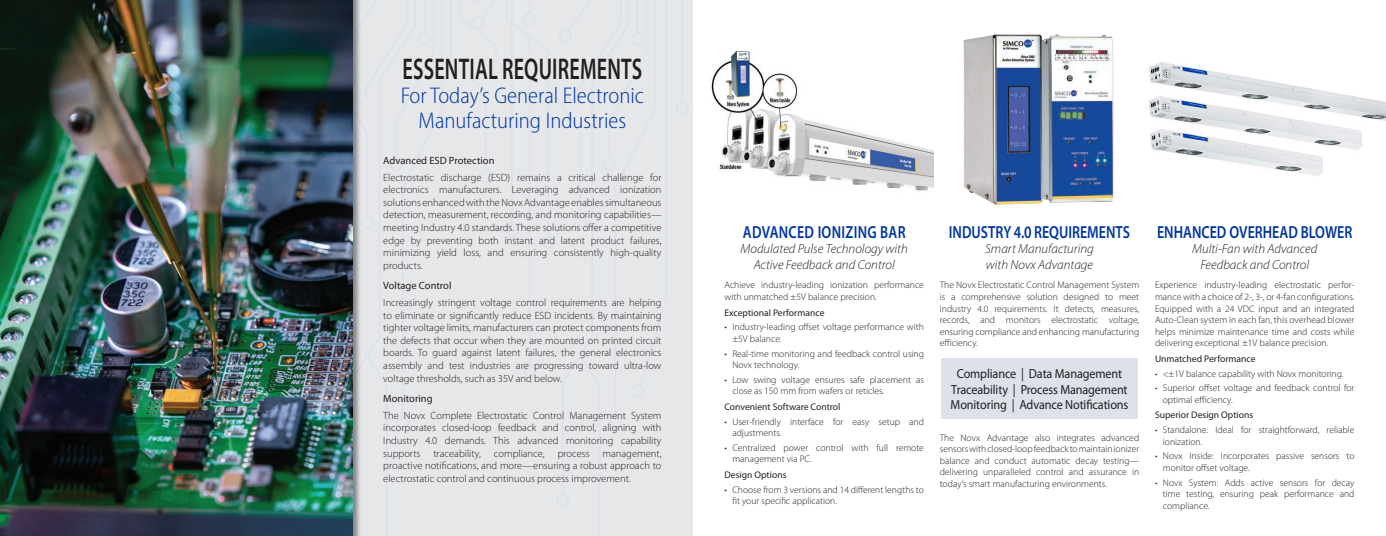
<style>
.page{position:relative;width:1386px;height:536px;background:#fff}
.page>*{position:absolute;margin:0;border:0;box-sizing:border-box;transform-origin:0 0}
.t1{font:600 30.01px "Myriad Pro";letter-spacing:.01em;color:#231f20;scale:.67 1}
.t2{font:300 semi-condensed 22.75px/24.5px "Myriad Pro";color:#0036a0;text-align:center}
.t3{font:600 17.5px "Myriad Pro";color:#0036a0;scale:.8 1}
.t4{font:600 17.5px "Myriad Pro";letter-spacing:.02em;color:#0036a0;scale:.8 1}
.t5{font:italic 300 13.12px/15.8px "Myriad Pro";color:#231f20;text-align:center}
.t6{font:13.12px "Myriad Pro";letter-spacing:-.01em;color:#231f20;scale:.93 1}
.t7{font:300 10.5px/12.6px "Myriad Pro";color:#231f20;text-align:justify}
.t8{font:10.5px "Myriad Pro";color:#231f20}
.Paragraph_Style_1{font:300 9.62px/11.5px "Myriad Pro";color:#231f20;text-align:justify}
.Bullets{font:300 9.62px/11.5px "Myriad Pro";color:#231f20}
.Paragraph_Style_1-2{font:9.62px "Myriad Pro";color:#231f20}
</style>
<div class="page">
<div style="left:941px;top:358px;width:197px;height:61px;background:#dce1ea"></div>
<div style="left:361px;top:0;width:329px;height:536px;background:#e6e7e9"></div>
<div style="left:0;top:0;width:361px;height:536px;background:#231f20;opacity:.5"></div>
<img style="left:0;top:0;width:353px;height:536px">
<img style="left:1149px;top:62px;width:237px;height:114px">
<img style="left:711px;top:50px;width:223px;height:141px">
<img style="left:963px;top:34px;width:151px;height:171px">
<p class="t1" style="left:403px;top:50px;width:359px">ESSENTIAL REQUIREMENTS</p>
<p class="t2" style="left:401px;top:83px;width:245px">For Today’s General Electronic<br>Manufacturing Industries</p>
<p class="t8" style="left:383px;top:154px;width:113px">Advanced ESD Protection</p>
<p class="t7" style="left:383px;top:171px;width:280px">Electrostatic discharge (ESD) remains a critical challenge for electronics manufacturers. Leveraging advanced ionization solutions enhanced with the Novx Advantage enables simultaneous detection, measurement, recording, and monitoring capabilities— meeting Industry 4.0 standards. These solutions offer a competitive edge by preventing both instant and latent product failures, minimizing yield loss, and ensuring consistently high-quality products.</p>
<p class="t8" style="left:383px;top:279px;width:70px">Voltage Control</p>
<p class="t7" style="left:383px;top:296px;width:280px">Increasingly stringent voltage control requirements are helping to eliminate or significantly reduce ESD incidents. By maintaining tighter voltage limits, manufacturers can protect components from the defects that occur when they are mounted on printed circuit boards. To guard against latent failures, the general electronics assembly and test industries are progressing toward ultra-low voltage thresholds, such as 35V and below.</p>
<p class="t8" style="left:383px;top:392px;width:51px">Monitoring</p>
<p class="t7" style="left:383px;top:408px;width:280px">The Novx Complete Electrostatic Control Management System incorporates closed-loop feedback and control, aligning with Industry 4.0 demands. This advanced monitoring capability supports traceability, compliance, process management, proactive notifications, and more—ensuring a robust approach to electrostatic control and continuous process improvement.</p>
<h1 class="t4" style="left:743px;top:220px;width:205px">ADVANCED IONIZING BAR</h1>
<h2 class="t5" style="left:741px;top:241px;width:169px">Modulated Pulse Technology with<br>Active Feedback and Control</h2>
<p class="Paragraph_Style_1" style="left:724px;top:279px;width:201px">Achieve industry-leading ionization performance with unmatched ±5V balance precision.</p>
<p class="Paragraph_Style_1-2" style="left:724px;top:306px;width:101px">Exceptional Performance</p>
<p class="Bullets" style="left:732px;top:321px;width:193px;text-indent:-8px">• Industry-leading offset voltage performance with ±5V balance.</p>
<p class="Bullets" style="left:732px;top:347px;width:193px;text-indent:-8px">• Real-time monitoring and feedback control using<br>Novx technology.</p>
<p class="Bullets" style="left:732px;top:373px;width:193px;text-indent:-8px">• Low swing voltage ensures safe placement as close as 150 mm from wafers or reticles.</p>
<p class="Paragraph_Style_1-2" style="left:725px;top:400px;width:118px">Convenient Software Control</p>
<p class="Bullets" style="left:732px;top:415px;width:193px;text-indent:-8px">• User-friendly interface for easy setup and adjustments.</p>
<p class="Bullets" style="left:732px;top:441px;width:193px;text-indent:-8px">• Centralized power control with full remote management via PC.</p>
<p class="Paragraph_Style_1-2" style="left:725px;top:468px;width:64px">Design Options</p>
<p class="Bullets" style="left:732px;top:483px;width:193px;text-indent:-8px">• Choose from 3 versions and 14 different lengths to fit your specific application.</p>
<p class="t3" style="left:949px;top:220px;width:228px">INDUSTRY 4.0 REQUIREMENTS</p>
<p class="t5" style="left:985px;top:241px;width:110px;text-align:left">Smart Manufacturing with Novx Advantage</p>
<p class="Paragraph_Style_1" style="left:940px;top:279px;width:201px">The Novx Electrostatic Control Management System is a comprehensive solution designed to meet Industry 4.0 requirements. It detects, measures, records, and monitors electrostatic voltage, ensuring compliance and enhancing manufacturing efficiency.</p>
<p class="t6" style="left:957px;top:365px;width:179px">Compliance | Data Management</p>
<p class="t6" style="left:951px;top:381px;width:191px">Traceability | Process Management</p>
<p class="t6" style="left:951px;top:396px;width:193px">Monitoring | Advance Notifications</p>
<p class="Paragraph_Style_1" style="left:940px;top:431px;width:201px">The Novx Advantage also integrates advanced sensors with closed-loop feedback to maintain ionizer balance and conduct automatic decay testing— delivering unparalleled control and assurance in today’s smart manufacturing environments.</p>
<p class="t3" style="left:1157px;top:220px;width:246px">ENHANCED OVERHEAD BLOWER</p>
<p class="t5" style="left:1192px;top:241px;width:127px">Multi-Fan with Advanced<br>Feedback and Control</p>
<p class="Paragraph_Style_1" style="left:1155px;top:279px;width:201px">Experience industry-leading electrostatic perfor&shy;mance with a choice of 2-, 3-, or 4-fan configurations.<br>Equipped with a 24 VDC input and an integrated Auto-Clean system in each fan, this overhead blower helps minimize maintenance time and costs while delivering exceptional ±1V balance precision.</p>
<p class="Paragraph_Style_1-2" style="left:1155px;top:352px;width:102px">Unmatched Performance</p>
<p class="Bullets" style="left:1155px;top:367px;width:190px">• &lt;±1V balance capability with Novx monitoring.</p>
<p class="Bullets" style="left:1163px;top:382px;width:193px;text-indent:-8px">• Superior offset voltage and feedback control for optimal efficiency.</p>
<p class="Paragraph_Style_1-2" style="left:1155px;top:409px;width:100px">Superior Design Options</p>
<p class="Bullets" style="left:1163px;top:424px;width:193px;text-indent:-8px">• Standalone: Ideal for straightforward, reliable ionization.</p>
<p class="Bullets" style="left:1163px;top:450px;width:193px;text-indent:-8px">• Novx Inside: Incorporates passive sensors to monitor offset voltage.</p>
<p class="Bullets" style="left:1163px;top:476px;width:193px;text-align:justify;text-indent:-8px">• Novx System: Adds active sensors for decay time testing, ensuring peak performance and compliance.</p>
</div>
